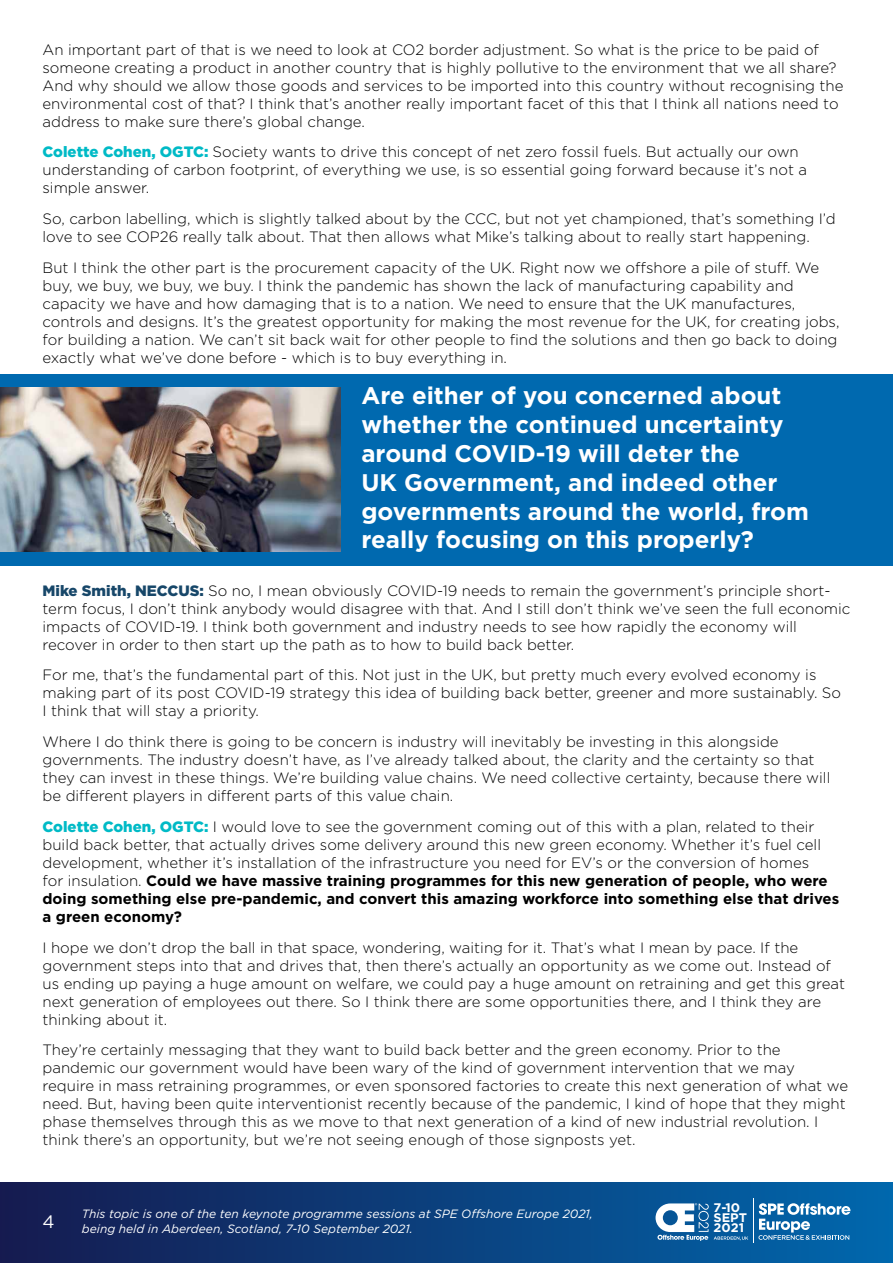
<style>
.page{position:relative;width:893px;height:1263px;background:#fff}
.page>*{position:absolute;margin:0;border:0;box-sizing:border-box;transform-origin:0 0}
.t1{font:700 24px/28.8px "Gotham";color:#fff}
.t2{font:18px "Gotham";color:#fff}
.t3{font:300 15px/18px "Gotham";color:#000}
.t4{font:700 12.45px/9.9px "Gotham";color:#fff}
.t5{font:italic 12px/14.4px "Gotham";color:#fff}
.s1{font-weight:900;color:#00bac6}
.s2{font-weight:900;color:#174769}
.s3{font-weight:700}
</style>
<div class="page">
<div style="left:0;top:1182px;width:893px;height:81px;background:linear-gradient(to right,#161a50,#0068ad)"></div>
<svg style="left:758px;top:1203px;width:92px;height:37px"></svg>
<hr style="left:753px;top:1198px;width:1px;height:45px;background:#fff">
<svg style="left:655px;top:1203px;width:93px;height:38px"></svg>
<div style="left:0;top:374px;width:893px;height:192px;background:#0069af"></div>
<img style="left:0;top:388px;width:340px;height:164px">
<p class="t3" style="left:43px;top:40px;width:802px">An important part of that is we need to look at CO2 border adjustment. So what is the price to be paid of someone creating a product in another country that is highly pollutive to the environment that we all share?<br>And why should we allow those goods and services to be imported into this country without recognising the environmental cost of that? I think that’s another really important facet of this that I think all nations need to address to make sure there’s global change.</p>
<p class="t3" style="left:43px;top:143px;width:766px"><span class="s1">Colette Cohen, OGTC:</span> Society wants to drive this concept of net zero fossil fuels. But actually our own understanding of carbon footprint, of everything we use, is so essential going forward because it’s not a simple answer.</p>
<p class="t3" style="left:43px;top:209px;width:795px">So, carbon labelling, which is slightly talked about by the CCC, but not yet championed, that’s something I’d love to see COP26 really talk about. That then allows what Mike’s talking about to really start happening.</p>
<p class="t3" style="left:43px;top:258px;width:798px">But I think the other part is the procurement capacity of the UK. Right now we offshore a pile of stuff. We buy, we buy, we buy, we buy. I think the pandemic has shown the lack of manufacturing capability and capacity we have and how damaging that is to a nation. We need to ensure that the UK manufactures, controls and designs. It’s the greatest opportunity for making the most revenue for the UK, for creating jobs, for building a nation. We can’t sit back wait for other people to find the solutions and then go back to doing exactly what we’ve done before - which is to buy everything in.</p>
<h1 class="t1" style="left:361px;top:381px;width:449px">Are either of you concerned about whether the continued uncertainty around COVID-19 will deter the<br>UK Government, and indeed other governments around the world, from really focusing on this properly?</h1>
<p class="t3" style="left:43px;top:581px;width:809px"><span class="s2">Mike Smith, NECCUS:</span> So no, I mean obviously COVID-19 needs to remain the government’s principle short&shy;term focus, I don’t think anybody would disagree with that. And I still don’t think we’ve seen the full economic impacts of COVID-19. I think both government and industry needs to see how rapidly the economy will recover in order to then start up the path as to how to build back better.</p>
<p class="t3" style="left:43px;top:665px;width:800px">For me, that’s the fundamental part of this. Not just in the UK, but pretty much every evolved economy is making part of its post COVID-19 strategy this idea of building back better, greener and more sustainably. So<br>I think that will stay a priority.</p>
<p class="t3" style="left:43px;top:732px;width:789px">Where I do think there is going to be concern is industry will inevitably be investing in this alongside governments. The industry doesn’t have, as I’ve already talked about, the clarity and the certainty so that they can invest in these things. We’re building value chains. We need collective certainty, because there will be different players in different parts of this value chain.</p>
<p class="t3" style="left:43px;top:817px;width:798px"><span class="s1">Colette Cohen, OGTC:</span> I would love to see the government coming out of this with a plan, related to their build back better, that actually drives some delivery around this new green economy. Whether it’s fuel cell development, whether it’s installation of the infrastructure you need for EV’s or the conversion of homes<br>for insulation. <span class="s3">Could we have massive training programmes for this new generation of people, who were doing something else pre-pandemic, and convert this amazing workforce into something else that drives a green economy?</span></p>
<p class="t3" style="left:43px;top:938px;width:804px">I hope we don’t drop the ball in that space, wondering, waiting for it. That’s what I mean by pace. If the government steps into that and drives that, then there’s actually an opportunity as we come out. Instead of us ending up paying a huge amount on welfare, we could pay a huge amount on retraining and get this great next generation of employees out there. So I think there are some opportunities there, and I think they are thinking about it.</p>
<p class="t3" style="left:43px;top:1040px;width:807px">They’re certainly messaging that they want to build back better and the green economy. Prior to the pandemic our government would have been wary of the kind of government intervention that we may require in mass retraining programmes, or even sponsored factories to create this next generation of what we need. But, having been quite interventionist recently because of the pandemic, I kind of hope that they might phase themselves through this as we move to that next generation of a kind of new industrial revolution. I think there’s an opportunity, but we’re not seeing enough of those signposts yet.</p>
<p class="t4" style="left:713px;top:1203px;width:35px">7-10<br>SEPT</p>
<p class="t5" style="left:82px;top:1206px;width:513px">This topic is one of the ten keynote programme sessions at SPE Offshore Europe 2021, being held in Aberdeen, Scotland, 7-10 September 2021.</p>
<p class="t2" style="left:43px;top:1210px;width:14px">4</p>
<p class="t4" style="left:713px;top:1222px;width:32px">2021</p>
</div>
